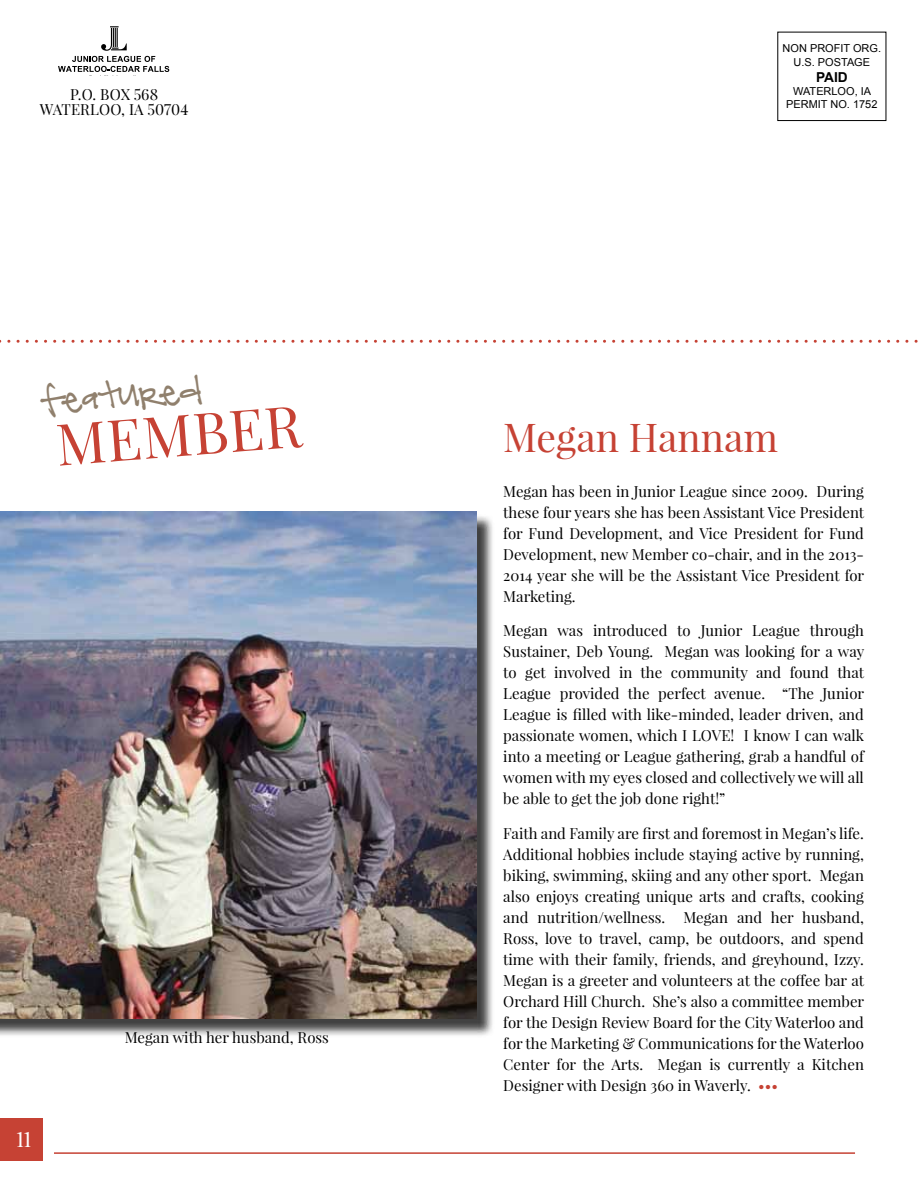
<style>
.page{position:relative;width:918px;height:1188px;background:#fff}
.page>*{position:absolute;margin:0;border:0;box-sizing:border-box;transform-origin:0 0}
.t1{font:57.6px "Playfair Display";color:#c64234}
.t2{font:39px "Playfair Display";color:#c64234}
.t3{font:35.7px "Pea Tolman";color:#90806d}
.t4{font:21px "Playfair Display";color:#fff}
.t5{font:15px/21px "Playfair Display";color:#000;text-align:justify}
.t6{font:700 13.65px "Arial";color:#000}
.t7{font:10.95px/13.2px "Arial";color:#000;text-align:center}
.s1{color:#c64234}
</style>
<div class="page">
<div style="left:0;top:1118px;width:43px;height:43px;background:#c64234"></div>
<hr style="left:54px;top:1152px;width:801px;height:2px;background:#c64234">
<div style="left:0;top:514px;width:495px;height:523px;background:#000;opacity:.75"></div>
<img style="left:0;top:512px;width:476px;height:507px">
<svg style="left:0;top:340px;width:918px;height:3px"></svg>
<svg style="left:58px;top:26px;width:111px;height:46px"></svg>
<p class="t5" style="left:40px;top:87px;width:120px;line-height:15px;text-indent:30px">P.O. Box 568<br>Wate rloo</p>
<p class="t5" style="left:121px;top:99px;width:69px">, IA 50704</p>
<h3 class="t3" style="left:39px;top:375px;width:162px;rotate:-4deg">featured</h3>
<h1 class="t1" style="left:53px;top:409px;width:212px;rotate:-5deg">MEMBER</h1>
<h3 class="t4" style="left:16px;top:1126px;width:16px">11</h3>
<p class="t5" style="left:125px;top:1027px;width:206px">Megan with her husband, Ross</p>
<p class="t7" style="left:783px;top:42px;width:100px">NON PROFIT ORG.<br>U.S. POSTAGE</p>
<p class="t6" style="left:816px;top:68px;width:33px">PAID</p>
<p class="t7" style="left:786px;top:85px;width:93px">WATERLOO, IA<br>PERmIT NO. 1752</p>
<h2 class="t2" style="left:503px;top:413px;width:276px">Megan Hannam</h2>
<p class="t5" style="left:503px;top:481px;width:363px">Megan has been in Junior League since 2009. During these four years she has been Assistant Vice President for Fund Development, and Vice President for Fund Development, new Member co-chair, and in the 2013- 2014 year she will be the Assistant Vice President for Marketing.</p>
<p class="t5" style="left:503px;top:620px;width:363px">Megan was introduced to Junior League through Sustainer, Deb Young. Megan was looking for a way to get involved in the community and found that League provided the perfect avenue. “The Junior League is filled with like-minded, leader driven, and passionate women, which I LOVE! I know I can walk into a meeting or League gathering, grab a handful of women with my eyes closed and collectively we will all be able to get the job done right!”</p>
<p class="t5" style="left:503px;top:823px;width:363px">Faith and Family are first and foremost in Megan’s life.<br>Additional hobbies include staying active by running, biking, swimming, skiing and any other sport. Megan also enjoys creating unique arts and crafts, cooking and nutrition/wellness. Megan and her husband, Ross, love to travel, camp, be outdoors, and spend time with their family, friends, and greyhound, Izzy.<br>Megan is a greeter and volunteers at the coffee bar at Orchard Hill Church. She’s also a committee member for the Design Review Board for the City Waterloo and for the Marketing &amp; Communications for the Waterloo Center for the Arts. Megan is currently a Kitchen Designer with Design 360 in Waverly. <span class="s1">•••</span></p>
</div>
